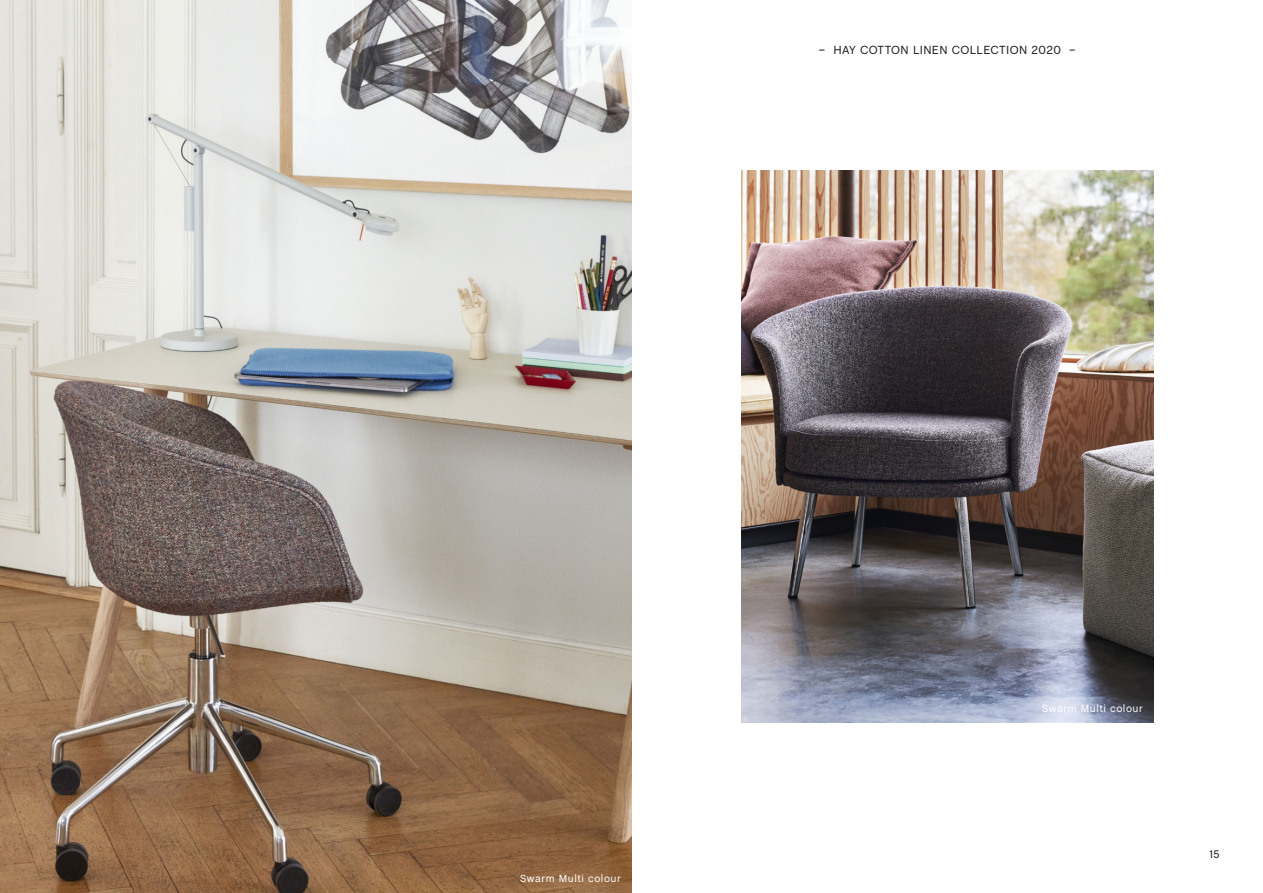
<style>
.page{position:relative;width:1263px;height:893px;background:#fff}
.page>*{position:absolute;margin:0;border:0;box-sizing:border-box;transform-origin:0 0}
._03_Page_Header{font:12px "Chalet";letter-spacing:.03em;color:#231f20}
.t1{font:11.25px "Chalet";color:#231f20}
._08_Caption_text{font:10.5px "Chalet";letter-spacing:.05em;color:#fff}
</style>
<div class="page">
<img style="left:741px;top:170px;width:412px;height:553px">
<img style="left:0;top:0;width:631px;height:893px">
<p class="_03_Page_Header" style="left:819px;top:43px;width:258px">– HAY COTTON LINEN COLLECTION 2020 –</p>
<p class="_08_Caption_text" style="left:520px;top:872px;width:102px">Swarm Multi colour</p>
<p class="_08_Caption_text" style="left:1042px;top:702px;width:102px">Swarm Multi colour</p>
<p class="t1" style="left:1209px;top:847px;width:12px">15</p>
</div>
